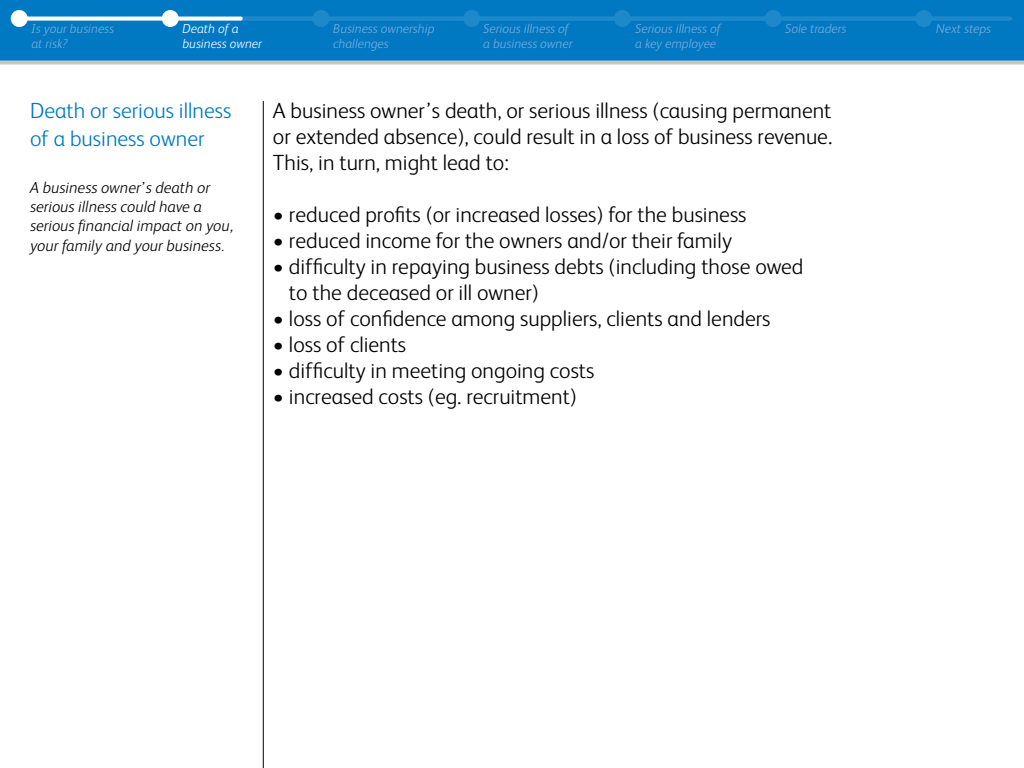
<style>
.page{position:relative;width:1024px;height:768px;background:#fff}
.page>*{position:absolute;margin:0;border:0;box-sizing:border-box;transform-origin:0 0}
.t1{font:300 22px/26px "FS Albert";color:#000;text-align:justify}
.t2{font:300 22px/28px "FS Albert";color:#0079c2}
.t3{font:italic 300 16px/19.2px "FS Albert";color:#000}
.t4{font:italic 300 13px/15px "FS Albert";color:#7aabdb}
.t5{font:italic 300 13px "FS Albert";color:#fff}
</style>
<div class="page">
<div style="left:0;top:0;width:1024px;height:61px;background:#0079c2"></div>
<hr style="left:263px;top:101px;width:1px;height:667px;background:#000">
<svg style="left:0;top:61px;width:1024px;height:4px;background:#cecbcb"></svg>
<div style="left:463px;top:10px;width:17px;height:17px;background:#1e89ca;border-radius:50%"></div>
<div style="left:765px;top:10px;width:17px;height:17px;background:#1e89ca;border-radius:50%"></div>
<div style="left:915px;top:10px;width:17px;height:17px;background:#1e89ca;border-radius:50%"></div>
<div style="left:313px;top:10px;width:17px;height:17px;background:#1e89ca;border-radius:50%"></div>
<div style="left:614px;top:10px;width:17px;height:17px;background:#1e89ca;border-radius:50%"></div>
<hr style="left:15px;top:17px;width:995px;height:4px;background:#1e89ca">
<svg style="left:28px;top:17px;width:213px;height:4px"></svg>
<div style="left:11px;top:10px;width:17px;height:17px;background:#fff;border-radius:50%"></div>
<div style="left:162px;top:10px;width:17px;height:17px;background:#fff;border-radius:50%"></div>
<p class="t4" style="left:31px;top:20px;width:84px">Is your business at risk?</p>
<p class="t4" style="left:333px;top:20px;width:103px">Business ownership challenges</p>
<p class="t4" style="left:635px;top:20px;width:87px">Serious illness of a key employee</p>
<p class="t4" style="left:483px;top:20px;width:91px">Serious illness of a business owner</p>
<p class="t5" style="left:183px;top:20px;width:58px">Death of a</p>
<p class="t4" style="left:785px;top:20px;width:63px">Sole traders</p>
<p class="t4" style="left:936px;top:20px;width:57px">Next steps</p>
<p class="t5" style="left:183px;top:35px;width:81px">business owner</p>
<p class="t2" style="left:30px;top:95px;width:203px">Death or serious illness of a business owner</p>
<p class="t3" style="left:30px;top:177px;width:204px">A business owner’s death or serious illness could have a serious financial impact on you, your family and your business.</p>
<p class="t1" style="left:273px;top:96px;width:561px">A business owner’s death, or serious illness (causing permanent or extended absence), could result in a loss of business revenue.<br>This, in turn, might lead to:</p>
<p class="t1" style="left:273px;top:200px;width:475px">• reduced profits (or increased losses) for the business</p>
<p class="t1" style="left:273px;top:226px;width:461px">• reduced income for the owners and/or their family</p>
<p class="t1" style="left:289px;top:252px;width:516px;text-indent:-16px">• difficulty in repaying business debts (including those owed to the deceased or ill owner)</p>
<p class="t1" style="left:273px;top:304px;width:499px">• loss of confidence among suppliers, clients and lenders</p>
<p class="t1" style="left:273px;top:330px;width:135px">• loss of clients</p>
<p class="t1" style="left:273px;top:356px;width:323px">• difficulty in meeting ongoing costs</p>
<p class="t1" style="left:273px;top:382px;width:306px">• increased costs (eg. recruitment)</p>
</div>
